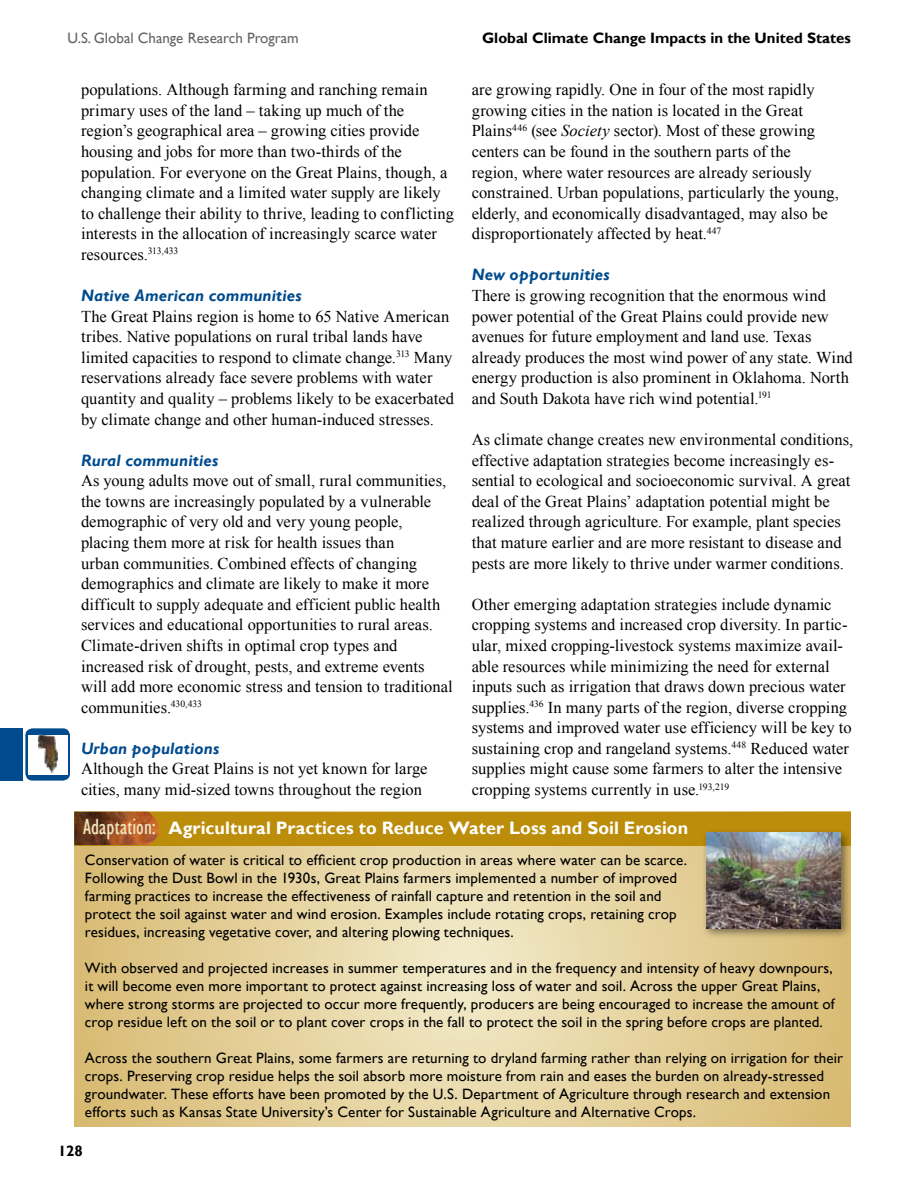
<style>
.page{position:relative;width:918px;height:1188px;background:#fff}
.page>*{position:absolute;margin:0;border:0;box-sizing:border-box;transform-origin:0 0}
.t1{font:700 18px "Gill Sans";letter-spacing:.005em;color:#fff}
.t2{font:16.5px/20.5px "Times New Roman";color:#000}
.t3{font:italic 700 16.5px "Gill Sans";letter-spacing:.01em;color:#004b8d}
.t4{font:15px/18px "Gill Sans";letter-spacing:.01em;color:#000}
.t5{font:700 15px "Gill Sans";color:#000}
.t6{font:15px "Gill Sans";color:#636467}
.s1{font-style:italic}
.s2{font-weight:400;font-stretch:condensed;font-size:22.5px;color:#eee5bd}
</style>
<div class="page">
<div style="left:0;top:728px;width:23px;height:53px;background:#004b8d"></div>
<div style="left:25px;top:728px;width:45px;height:53px;background:#004b8d;border-radius:7px"></div>
<div style="left:28px;top:735px;width:39px;height:39px;background:#fff"></div>
<img style="left:37px;top:735px;width:21px;height:38px">
<svg style="left:74px;top:811px;width:776px;height:316px"></svg>
<div style="left:74px;top:813px;width:776px;height:33px;background:#bb8d0a"></div>
<img style="left:74px;top:812px;width:85px;height:33px">
<div style="left:701px;top:828px;width:158px;height:119px;background:#000;opacity:.5"></div>
<img style="left:706px;top:833px;width:134px;height:95px">
<p class="t6" style="left:68px;top:30px;width:233px">U.S. Global Change Research Program</p>
<p class="t5" style="left:482px;top:29px;width:370px">Global Climate Change Impacts in the United States</p>
<p class="t2" style="left:81px;top:79px;width:374px">populations. Although farming and ranching remain primary uses of the land – taking up much of the region’s geographical area – growing cities provide housing and jobs for more than two-thirds of the population. For everyone on the Great Plains, though, a changing climate and a limited water supply are likely to challenge their ability to thrive, leading to conflicting interests in the allocation of increasingly scarce water resources.<sup>313,433</sup></p>
<p class="t3" style="left:81px;top:286px;width:222px">Native American communities</p>
<p class="t2" style="left:81px;top:306px;width:375px">The Great Plains region is home to 65 Native American tribes. Native populations on rural tribal lands have limited capacities to respond to climate change.<sup>313</sup> Many reservations already face severe problems with water quantity and quality – problems likely to be exacerbated by climate change and other human-induced stresses.</p>
<p class="t3" style="left:81px;top:451px;width:139px">Rural communities</p>
<p class="t2" style="left:81px;top:470px;width:373px">As young adults move out of small, rural communities, the towns are increasingly populated by a vulnerable demographic of very old and very young people, placing them more at risk for health issues than<br>urban communities. Combined effects of changing demographics and climate are likely to make it more difficult to supply adequate and efficient public health services and educational opportunities to rural areas.<br>Climate-driven shifts in optimal crop types and increased risk of drought, pests, and extreme events will add more economic stress and tension to traditional communities.<sup>430,433</sup></p>
<p class="t3" style="left:81px;top:739px;width:140px">Urban populations</p>
<p class="t2" style="left:81px;top:758px;width:348px">Although the Great Plains is not yet known for large cities, many mid-sized towns throughout the region</p>
<p class="t2" style="left:472px;top:79px;width:369px">are growing rapidly. One in four of the most rapidly growing cities in the nation is located in the Great Plains<sup>446</sup> (see <span class="s1">Society</span> sector). Most of these growing centers can be found in the southern parts of the region, where water resources are already seriously constrained. Urban populations, particularly the young, elderly, and economically disadvantaged, may also be disproportionately affected by heat.<sup>447</sup></p>
<p class="t3" style="left:472px;top:265px;width:140px">New opportunities</p>
<p class="t2" style="left:472px;top:285px;width:383px">There is growing recognition that the enormous wind power potential of the Great Plains could provide new avenues for future employment and land use. Texas already produces the most wind power of any state. Wind energy production is also prominent in Oklahoma. North and South Dakota have rich wind potential.<sup>191</sup></p>
<p class="t2" style="left:472px;top:429px;width:383px">As climate change creates new environmental conditions, effective adaptation strategies become increasingly es&shy;sential to ecological and socioeconomic survival. A great deal of the Great Plains’ adaptation potential might be realized through agriculture. For example, plant species that mature earlier and are more resistant to disease and pests are more likely to thrive under warmer conditions.</p>
<p class="t2" style="left:472px;top:594px;width:382px">Other emerging adaptation strategies include dynamic cropping systems and increased crop diversity. In partic&shy;ular, mixed cropping-livestock systems maximize avail&shy;able resources while minimizing the need for external inputs such as irrigation that draws down precious water supplies.<sup>436</sup> In many parts of the region, diverse cropping systems and improved water use efficiency will be key to sustaining crop and rangeland systems.<sup>448</sup> Reduced water supplies might cause some farmers to alter the intensive cropping systems currently in use.<sup>193,219</sup></p>
<p class="t1" style="left:83px;top:817px;width:607px"><span class="s2">Adaptation:</span> Agricultural Practices to Reduce Water Loss and Soil Erosion</p>
<p class="t4" style="left:85px;top:852px;width:603px">Conservation of water is critical to efficient crop production in areas where water can be scarce.<br>Following the Dust Bowl in the 1930s, Great Plains farmers implemented a number of improved farming practices to increase the effectiveness of rainfall capture and retention in the soil and protect the soil against water and wind erosion. Examples include rotating crops, retaining crop residues, increasing vegetative cover, and altering plowing techniques.</p>
<p class="t4" style="left:85px;top:960px;width:751px">With observed and projected increases in summer temperatures and in the frequency and intensity of heavy downpours, it will become even more important to protect against increasing loss of water and soil. Across the upper Great Plains, where strong storms are projected to occur more frequently, producers are being encouraged to increase the amount of crop residue left on the soil or to plant cover crops in the fall to protect the soil in the spring before crops are planted.</p>
<p class="t4" style="left:85px;top:1050px;width:760px">Across the southern Great Plains, some farmers are returning to dryland farming rather than relying on irrigation for their crops. Preserving crop residue helps the soil absorb more moisture from rain and eases the burden on already-stressed groundwater. These efforts have been promoted by the U.S. Department of Agriculture through research and extension efforts such as Kansas State University’s Center for Sustainable Agriculture and Alternative Crops.</p>
<p class="t5" style="left:58px;top:1142px;width:26px">128</p>
</div>
